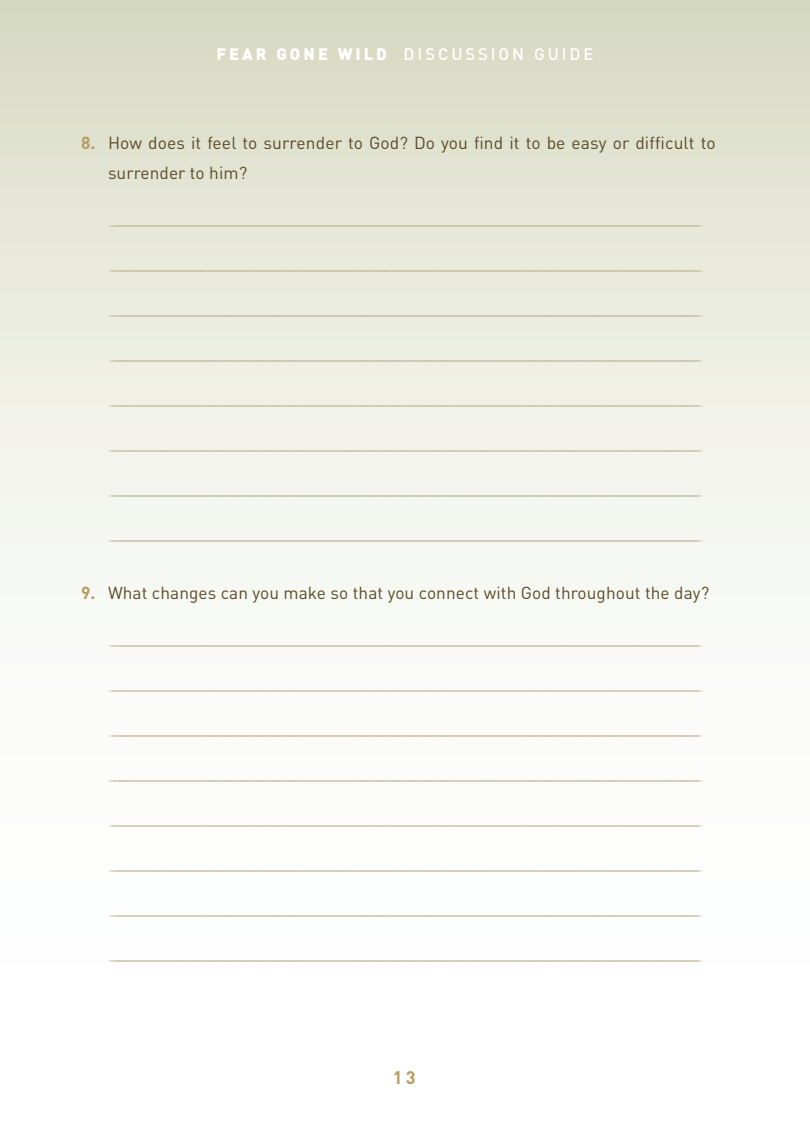
<style>
.page{position:relative;width:810px;height:1134px;background:#fff}
.page>*{position:absolute;margin:0;border:0;box-sizing:border-box;transform-origin:0 0}
.t1{font:700 18px "DIN";color:#b59d63}
.t2{font:17.25px/30px "DIN";letter-spacing:.005em;color:#5b4a26}
.t3{font:500 16.5px "DIN";letter-spacing:.18em;color:#fff}
.Lines{font:14.25px "DIN";color:#bdb493}
.s1{font-weight:900}
.s2{font-weight:700;color:#b59d63}
</style>
<div class="page">
<div style="left:0;top:0;width:810px;height:1134px;background:linear-gradient(to bottom,#dee0cc,#fff)"></div>
<p class="t3" style="left:216px;top:44px;width:379px"><span class="s1">FEAR GONE WILD</span> DISCUSSION GUIDE</p>
<p class="t2" style="left:108px;top:127px;width:609px;text-indent:-27px"><span class="s2">8.</span> How does it feel to surrender to God? Do you find it to be easy or difficult to surrender to him?</p>
<p class="Lines" style="left:110px;top:210px;width:594px">________________________________________________________________________________________________________________________________________________</p>
<p class="Lines" style="left:110px;top:255px;width:594px">________________________________________________________________________________________________________________________________________________</p>
<p class="Lines" style="left:110px;top:300px;width:594px">________________________________________________________________________________________________________________________________________________</p>
<p class="Lines" style="left:110px;top:345px;width:594px">________________________________________________________________________________________________________________________________________________</p>
<p class="Lines" style="left:110px;top:390px;width:594px">________________________________________________________________________________________________________________________________________________</p>
<p class="Lines" style="left:110px;top:435px;width:594px">________________________________________________________________________________________________________________________________________________</p>
<p class="Lines" style="left:110px;top:480px;width:594px">________________________________________________________________________________________________________________________________________________</p>
<p class="Lines" style="left:110px;top:525px;width:594px">________________________________________________________________________________________________________________________________________________</p>
<p class="t2" style="left:81px;top:577px;width:630px"><span class="s2">9.</span> What changes can you make so that you connect with God throughout the day?</p>
<p class="Lines" style="left:110px;top:630px;width:594px">________________________________________________________________________________________________________________________________________________</p>
<p class="Lines" style="left:110px;top:675px;width:594px">________________________________________________________________________________________________________________________________________________</p>
<p class="Lines" style="left:110px;top:720px;width:594px">________________________________________________________________________________________________________________________________________________</p>
<p class="Lines" style="left:110px;top:765px;width:594px">________________________________________________________________________________________________________________________________________________</p>
<p class="Lines" style="left:110px;top:810px;width:594px">________________________________________________________________________________________________________________________________________________</p>
<p class="Lines" style="left:110px;top:855px;width:594px">________________________________________________________________________________________________________________________________________________</p>
<p class="Lines" style="left:110px;top:900px;width:594px">________________________________________________________________________________________________________________________________________________</p>
<p class="Lines" style="left:110px;top:945px;width:594px">________________________________________________________________________________________________________________________________________________</p>
<p class="t1" style="left:393px;top:1066px;width:24px">13</p>
</div>
